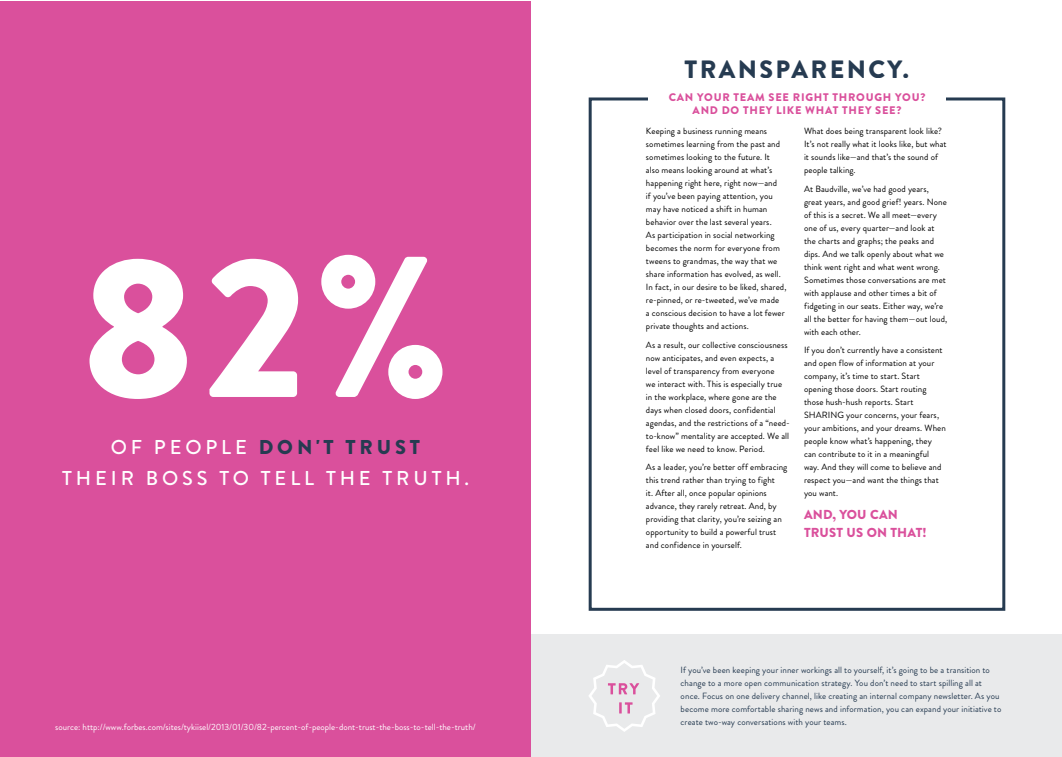
<style>
.page{position:relative;width:1062px;height:757px;background:#fff}
.page>*{position:absolute;margin:0;border:0;box-sizing:border-box;transform-origin:0 0}
.t1{font:900 200px "Brandon Grotesque";color:#fff}
.t2{font:900 25px "Brandon Grotesque";letter-spacing:.095em;color:#263b51}
.t3{font:500 20px/31px "Brandon Grotesque";letter-spacing:.195em;color:#fff;text-align:center}
.t4{font:900 13px/18.4px "Brandon Grotesque";letter-spacing:.015em;color:#da509c}
.t5{font:900 11px/13px "Brandon Grotesque";letter-spacing:.07em;color:#da509c;text-align:center}
.t6{font:9px/13px "Brandon Grotesque";letter-spacing:.01em;color:#000}
.t7{font:9px/13px "Brandon Grotesque";letter-spacing:.01em;color:#263b51}
.t8{font:9px "Brandon Grotesque";color:#fff}
.s1{font-weight:900;color:#263b51}
</style>
<div class="page">
<div style="left:531px;top:634px;width:531px;height:122px;background:#e9eaeb"></div>
<div style="left:0;top:1px;width:531px;height:755px;background:#da509c"></div>
<div style="left:589px;top:97px;width:416px;height:513px;border:3px solid #263b51"></div>
<div style="left:648px;top:79px;width:298px;height:39px;background:#fff"></div>
<svg style="left:589px;top:660px;width:71px;height:71px"></svg>
<h1 class="t1" style="left:82px;top:186px;width:369px">82%</h1>
<h3 class="t3" style="left:62px;top:431px;width:408px">OF PEOPLE <span class="s1">DON'T TRUST<br></span>THEIR BOSS TO TELL THE TRUTH.</h3>
<p class="t8" style="left:55px;top:720px;width:422px">source: http://www.forbes.com/sites/tykiisel/2013/01/30/82-percent-of-people-dont-trust-the-boss-to-tell-the-truth/</p>
<h2 class="t2" style="left:685px;top:52px;width:226px">TRANSPARENCY.</h2>
<p class="t5" style="left:669px;top:90px;width:258px">CAN YOUR TEAM SEE RIGHT THROUGH YOU?<br>AND DO THEY LIKE WHAT THEY SEE?</p>
<p class="t6" style="left:646px;top:124px;width:142px">Keeping a business running means sometimes learning from the past and sometimes looking to the future. It<br>also means looking around at what’s happening right here, right now—and<br>if you’ve been paying attention, you may have noticed a shift in human behavior over the last several years.<br>As participation in social networking becomes the norm for everyone from tweens to grandmas, the way that we share information has evolved, as well.<br>In fact, in our desire to be liked, shared, re-pinned, or re-tweeted, we’ve made<br>a conscious decision to have a lot fewer private thoughts and actions.</p>
<p class="t6" style="left:646px;top:338px;width:145px">As a result, our collective consciousness now anticipates, and even expects, a level of transparency from everyone<br>we interact with. This is especially true in the workplace, where gone are the days when closed doors, confidential agendas, and the restrictions of a “need&shy;to-know” mentality are accepted. We all feel like we need to know. Period.</p>
<p class="t6" style="left:646px;top:460px;width:143px">As a leader, you’re better off embracing this trend rather than trying to fight<br>it. After all, once popular opinions advance, they rarely retreat. And, by providing that clarity, you’re seizing an opportunity to build a powerful trust and confidence in yourself.</p>
<p class="t6" style="left:804px;top:124px;width:144px">What does being transparent look like?<br>It’s not really what it looks like, but what it sounds like—and that’s the sound of people talking.</p>
<p class="t6" style="left:804px;top:182px;width:145px">At Baudville, we’ve had good years, great years, and good grief! years. None of this is a secret. We all meet—every one of us, every quarter—and look at the charts and graphs; the peaks and dips. And we talk openly about what we think went right and what went wrong.<br>Sometimes those conversations are met with applause and other times a bit of fidgeting in our seats. Either way, we’re all the better for having them—out loud, with each other.</p>
<p class="t6" style="left:804px;top:343px;width:143px">If you don’t currently have a consistent and open flow of information at your company, it’s time to start. Start opening those doors. Start routing those hush-hush reports. Start SHARING your concerns, your fears, your ambitions, and your dreams. When people know what’s happening, they can contribute to it in a meaningful way. And they will come to believe and respect you—and want the things that you want.</p>
<h3 class="t4" style="left:804px;top:505px;width:124px">AND, YOU CAN<br>TRUST US ON THAT!</h3>
<p class="t7" style="left:681px;top:663px;width:322px">If you’ve been keeping your inner workings all to yourself, it’s going to be a transition to change to a more open communication strategy. You don’t need to start spilling all at once. Focus on one delivery channel, like creating an internal company newsletter. As you become more comfortable sharing news and information, you can expand your initiative to create two-way conversations with your teams.</p>
</div>
